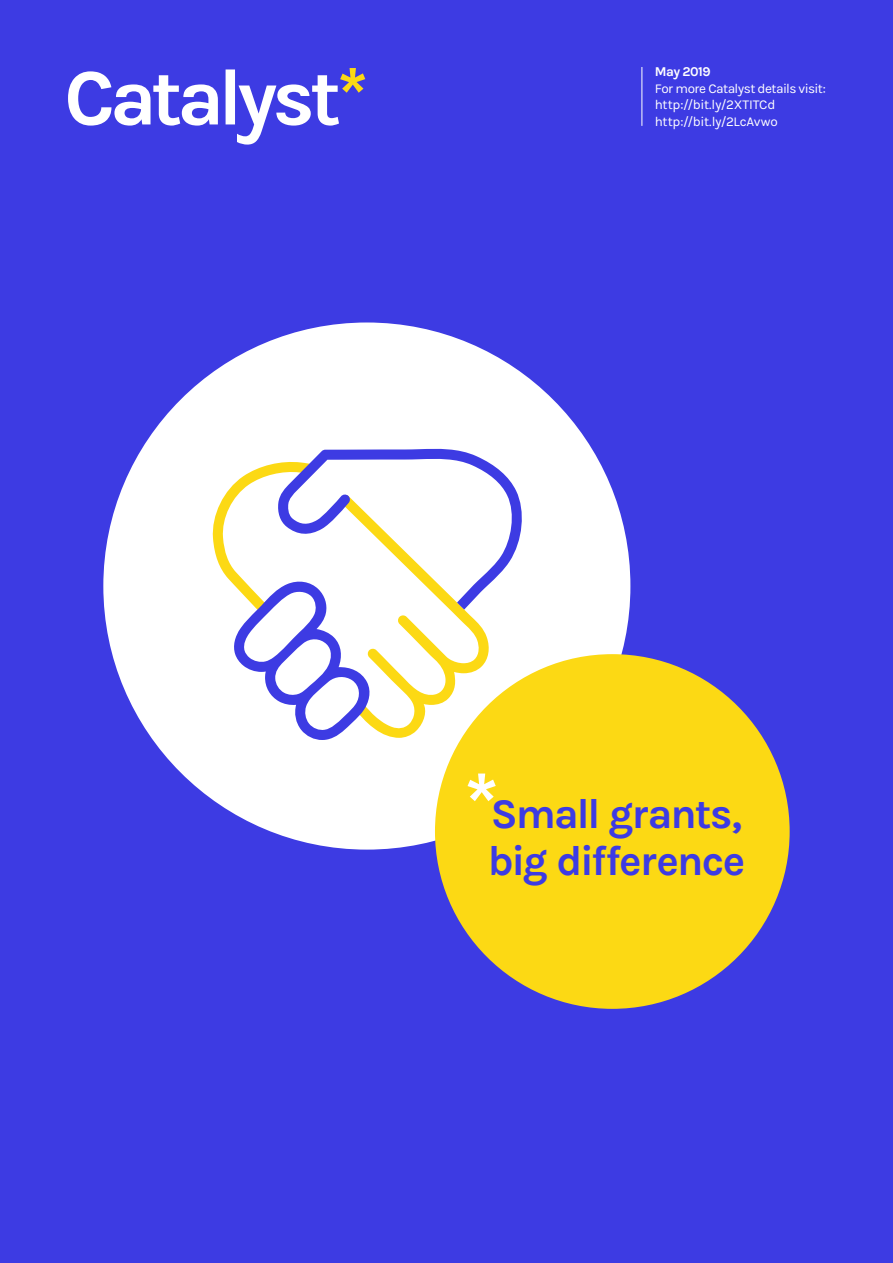
<style>
.page{position:relative;width:893px;height:1263px;background:#3d3be3}
.page>*{position:absolute;margin:0;border:0;box-sizing:border-box;transform-origin:0 0}
.t1{font:700 42.3px/46.7px "Karla";letter-spacing:-.045em;color:#3d3be3}
.t2{font:13.5px/16.5px "Karla";letter-spacing:-.03em;color:#fff}
.t3{font:700 13.5px "Karla";letter-spacing:-.035em;color:#fff}
</style>
<div class="page">
<svg style="left:68px;top:68px;width:297px;height:77px"></svg>
<hr style="left:642px;top:67px;width:1px;height:59px;background:#fff">
<div style="left:103px;top:322px;width:527px;height:528px;background:#fff;border-radius:50%"></div>
<div style="left:435px;top:654px;width:355px;height:355px;background:#fcd914;border-radius:50%"></div>
<svg style="left:467px;top:773px;width:29px;height:28px"></svg>
<svg style="left:212px;top:448px;width:314px;height:292px"></svg>
<p class="t3" style="left:655px;top:64px;width:58px">May 2019</p>
<p class="t2" style="left:655px;top:80px;width:172px">For more Catalyst details visit: http://bit.ly/2XTITCd http://bit.ly/2LcAvwo</p>
<h1 class="t1" style="left:488px;top:790px;width:259px">Small grants, big difference</h1>
</div>
